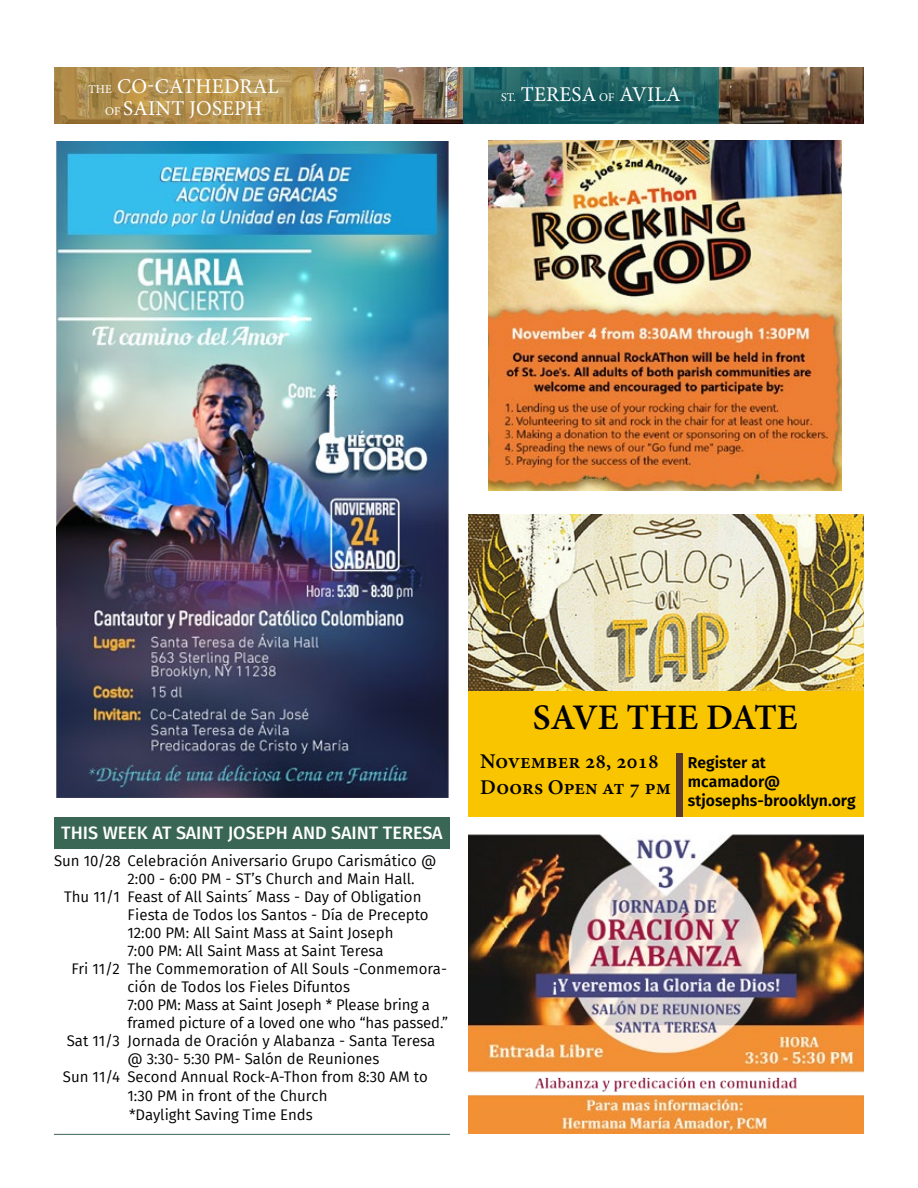
<style>
.page{position:relative;width:918px;height:1188px;background:#fff}
.page>*{position:absolute;margin:0;border:0;box-sizing:border-box;transform-origin:0 0}
.t1{font:600 36px "Minion Pro";color:#000}
.t2{font:21px/22.5px "Minion Pro";letter-spacing:.01em;color:#fff;text-align:center}
.t3{font:600 21px/25.2px "Minion Pro";color:#000}
.t4{font:500 18px "Fira Sans";color:#fff}
.t5{font:600 15.75px/18.9px "Fira Sans";color:#000}
.t6{font:15px "Fira Sans";color:#000}
.s1{font-size:12px}
</style>
<div class="page">
<div style="left:54px;top:817px;width:396px;height:31px;background:#396655"></div>
<img style="left:313px;top:68px;width:551px;height:56px">
<svg style="left:461px;top:68px;width:258px;height:56px;background:#1f6264"></svg>
<svg style="left:54px;top:68px;width:259px;height:56px;background:#b4914e"></svg>
<img style="left:56px;top:141px;width:393px;height:657px">
<img style="left:489px;top:140px;width:353px;height:351px">
<hr style="left:54px;top:1134px;width:396px;height:1px;background:#396655">
<div style="left:468px;top:691px;width:396px;height:126px;background:#f9c500"></div>
<img style="left:468px;top:515px;width:396px;height:176px">
<div style="left:676px;top:753px;width:7px;height:64px;background:#573a2c"></div>
<img style="left:469px;top:834px;width:394px;height:299px">
<h2 class="t2" style="left:88px;top:75px;width:192px"><span class="s1">THE</span> CO-CATHEDRAL<br><span class="s1">OF</span> SAINT JOSEPH</h2>
<h2 class="t2" style="left:501px;top:83px;width:181px"><span class="s1">ST.</span> TERESA <span class="s1">OF</span> AVILA</h2>
<p class="t4" style="left:61px;top:818px;width:383px">THIS WEEK AT SAINT JOSEPH AND SAINT TERESA</p>
<p class="t6" style="left:54px;top:850px;width:384px">Sun 10/28 Celebración Aniversario Grupo Carismático @</p>
<p class="t6" style="left:128px;top:868px;width:289px">2:00 - 6:00 PM - ST’s Church and Main Hall.</p>
<p class="t6" style="left:64px;top:886px;width:359px">Thu 11/1 Feast of All Saints´ Mass - Day of Obligation</p>
<p class="t6" style="left:128px;top:904px;width:303px">Fiesta de Todos los Santos - Día de Precepto</p>
<p class="t6" style="left:128px;top:922px;width:267px">12:00 PM: All Saint Mass at Saint Joseph</p>
<p class="t6" style="left:128px;top:940px;width:258px">7:00 PM: All Saint Mass at Saint Teresa</p>
<p class="t6" style="left:71px;top:958px;width:377px">Fri 11/2 The Commemoration of All Souls -Conmemora-</p>
<p class="t6" style="left:128px;top:976px;width:224px">ción de Todos los Fieles Difuntos</p>
<p class="t6" style="left:128px;top:994px;width:304px">7:00 PM: Mass at Saint Joseph * Please bring a</p>
<p class="t6" style="left:128px;top:1012px;width:322px">framed picture of a loved one who “has passed.”</p>
<p class="t6" style="left:67px;top:1030px;width:370px">Sat 11/3 Jornada de Oración y Alabanza - Santa Teresa</p>
<p class="t6" style="left:128px;top:1048px;width:253px">@ 3:30- 5:30 PM- Salón de Reuniones</p>
<p class="t6" style="left:63px;top:1066px;width:366px">Sun 11/4 Second Annual Rock-A-Thon from 8:30 AM to</p>
<p class="t6" style="left:128px;top:1085px;width:201px">1:30 PM in front of the Church</p>
<p class="t6" style="left:129px;top:1104px;width:185px">*Daylight Saving Time Ends</p>
<h1 class="t1" style="left:533px;top:692px;width:266px">SAVE THE DATE</h1>
<h2 class="t3" style="left:480px;top:749px;width:192px">November 28, 2018<br>Doors Open at 7 pm</h2>
<p class="t5" style="left:688px;top:752px;width:169px">Register at mcamador@ stjosephs-brooklyn.org</p>
</div>
